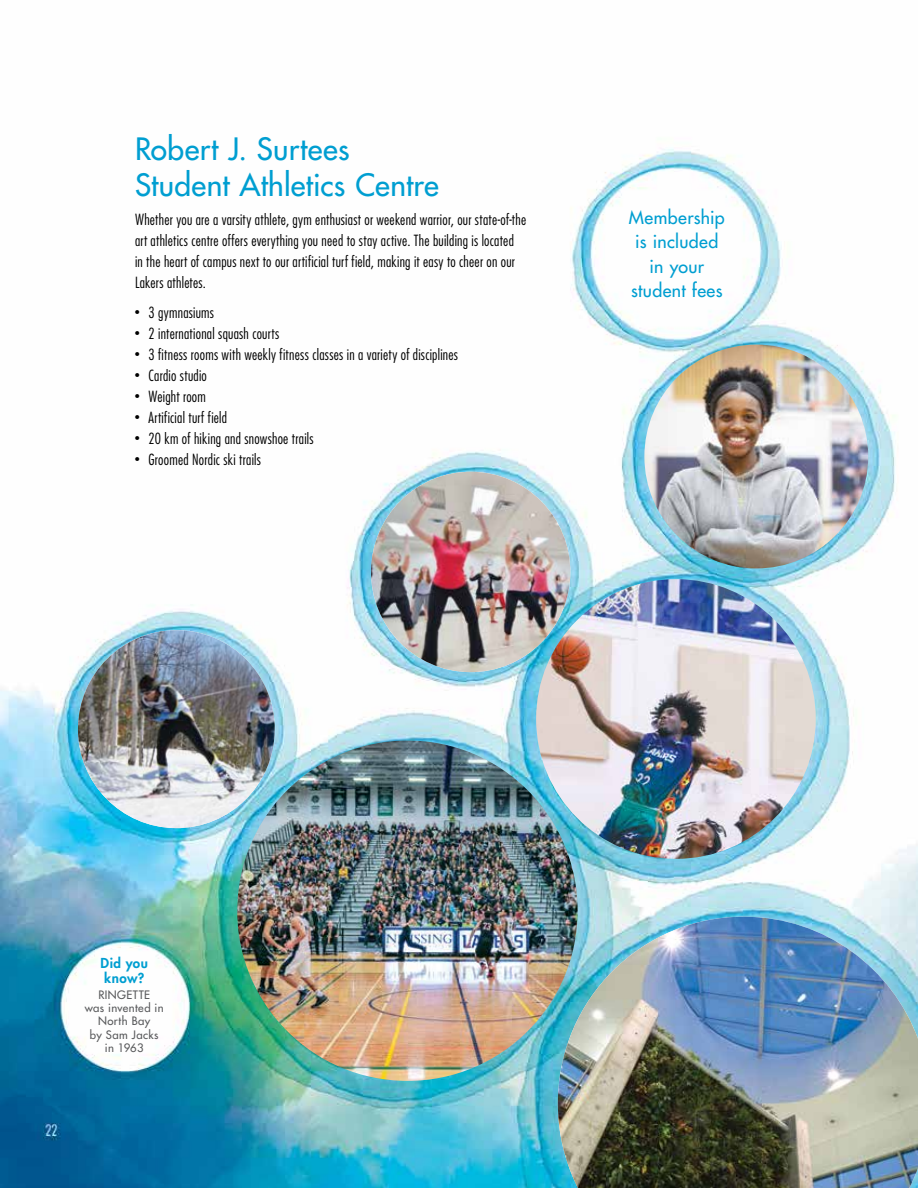
<style>
.page{position:relative;width:918px;height:1188px;background:#fff}
.page>*{position:absolute;margin:0;border:0;box-sizing:border-box;transform-origin:0 0}
.t1{font:500 30px/36px "Futura Std";letter-spacing:.01em;color:#009ed1}
.t2{font:500 17.85px/24.3px "Futura Std";letter-spacing:.02em;color:#009ed1;text-align:center}
.t3{font:300 condensed 15px/21px "Futura Std";letter-spacing:.015em;color:#000}
.t4{font:800 13.35px/14.5px "Futura Std";letter-spacing:.03em;color:#009ed1}
.t5{font:500 11.4px/13.5px "Futura Std";letter-spacing:.035em;color:#58595b;text-align:center}
.s1{font-size:10.5px}
</style>
<div class="page">
<img style="left:0;top:149px;width:918px;height:1039px">
<img style="left:237px;top:741px;width:341px;height:340px;border-radius:170px">
<img style="left:558px;top:917px;width:360px;height:271px">
<img style="left:536px;top:579px;width:280px;height:280px;border-radius:140px">
<img style="left:371px;top:472px;width:200px;height:201px">
<img style="left:644px;top:345px;width:224px;height:223px;border-radius:112px">
<img style="left:77px;top:630px;width:198px;height:199px">
<h1 class="t1" style="left:135px;top:131px;width:305px">Robert J. Surtees<br>Student Athletics Centre</h1>
<p class="t3" style="left:135px;top:209px;width:393px">Whether you are a varsity athlete, gym enthusiast or weekend warrior, our state-of-the art athletics centre offers everything you need to stay active. The building is located<br>in the heart of campus next to our artificial turf field, making it easy to cheer on our Lakers athletes.</p>
<p class="t3" style="left:135px;top:302px;width:81px"><span class="s1">•</span> 3 gymnasiums</p>
<p class="t3" style="left:135px;top:323px;width:146px"><span class="s1">•</span> 2 international squash courts</p>
<p class="t3" style="left:135px;top:344px;width:325px"><span class="s1">•</span> 3 fitness rooms with weekly fitness classes in a variety of disciplines</p>
<p class="t3" style="left:135px;top:365px;width:73px"><span class="s1">•</span> Cardio studio</p>
<p class="t3" style="left:135px;top:386px;width:72px"><span class="s1">•</span> Weight room</p>
<p class="t3" style="left:135px;top:407px;width:94px"><span class="s1">•</span> Artificial turf field</p>
<p class="t3" style="left:135px;top:428px;width:180px"><span class="s1">•</span> 20 km of hiking and snowshoe trails</p>
<p class="t3" style="left:135px;top:449px;width:128px"><span class="s1">•</span> Groomed Nordic ski trails</p>
<p class="t2" style="left:629px;top:205px;width:97px">Membership is included in your student fees</p>
<p class="t4" style="left:101px;top:956px;width:49px">Did you know?</p>
<p class="t5" style="left:85px;top:988px;width:80px">RINGETTE<br>was invented in<br>North Bay<br>by Sam Jacks in 1963</p>
</div>
